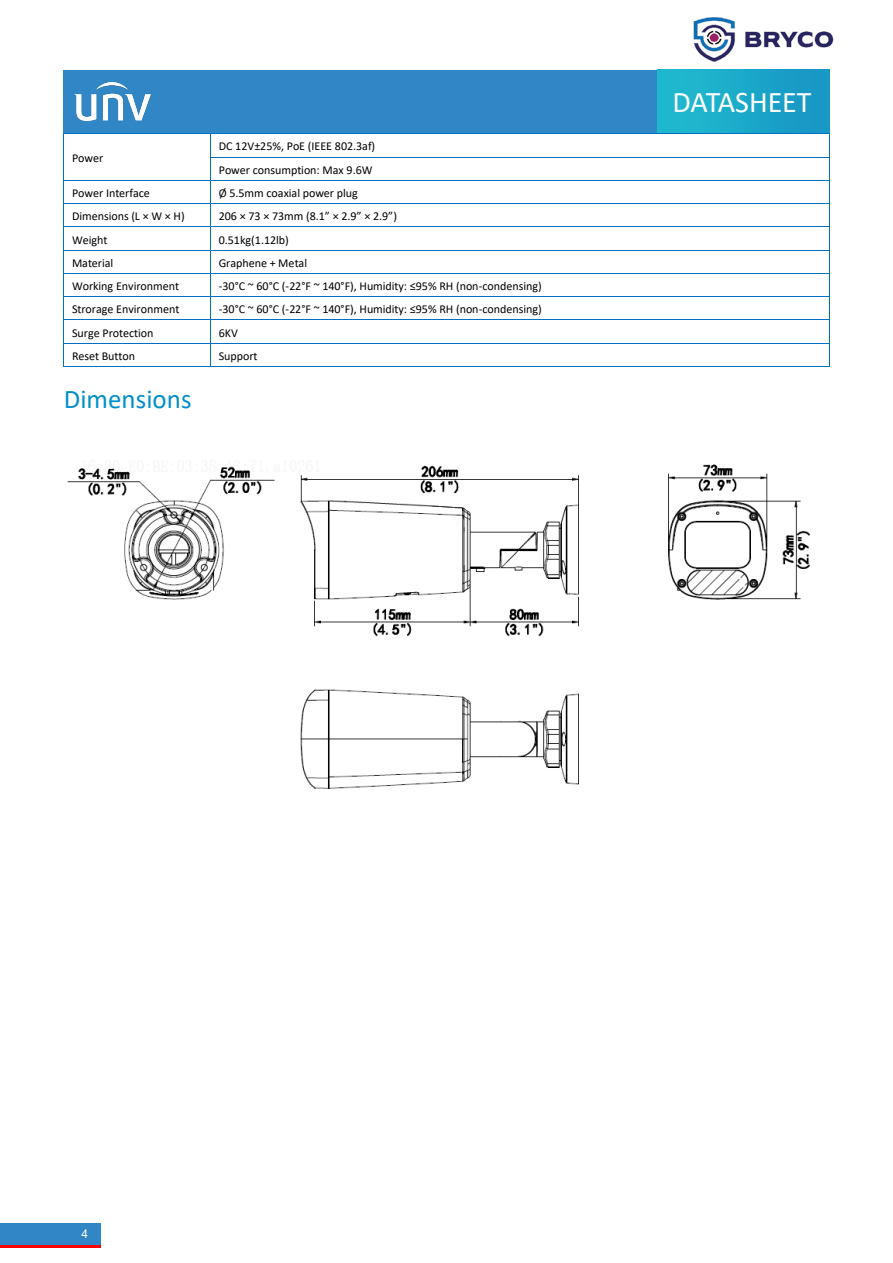
<style>
.page{position:relative;width:893px;height:1263px;background:#fff}
.page>*{position:absolute;margin:0;border:0;box-sizing:border-box;transform-origin:0 0}
.t1{font:30.15px "Calibri";letter-spacing:-.005em;color:#fff}
.t2{font:27px "Calibri";color:#0090c8}
.t3{font:12px/23.2px "Calibri";letter-spacing:-.005em;color:#000}
.t4{font:12px "Arial";color:#fff}
</style>
<div class="page">
<div style="left:0;top:1227px;width:101px;height:21px;background:#f00"></div>
<div style="left:0;top:1224px;width:101px;height:21px;background:#3186c5"></div>
<div style="left:64px;top:70px;width:625px;height:64px;background:#3186c5"></div>
<div style="left:658px;top:70px;width:171px;height:64px;background:linear-gradient(to right,#1fbccf,#1895c4)"></div>
<img style="left:659px;top:76px;width:166px;height:49px">
<img style="left:75px;top:83px;width:75px;height:38px">
<hr style="left:64px;top:133px;width:146px;height:1px;background:#0070c0">
<hr style="left:211px;top:133px;width:618px;height:1px;background:#0070c0">
<hr style="left:211px;top:157px;width:618px;height:1px;background:#0070c0">
<hr style="left:64px;top:180px;width:146px;height:1px;background:#0070c0">
<hr style="left:211px;top:180px;width:618px;height:1px;background:#0070c0">
<hr style="left:64px;top:203px;width:146px;height:1px;background:#0070c0">
<hr style="left:211px;top:203px;width:618px;height:1px;background:#0070c0">
<hr style="left:64px;top:227px;width:146px;height:1px;background:#0070c0">
<hr style="left:211px;top:227px;width:618px;height:1px;background:#0070c0">
<hr style="left:64px;top:250px;width:146px;height:1px;background:#0070c0">
<hr style="left:211px;top:250px;width:618px;height:1px;background:#0070c0">
<hr style="left:64px;top:273px;width:146px;height:1px;background:#0070c0">
<hr style="left:211px;top:273px;width:618px;height:1px;background:#0070c0">
<hr style="left:64px;top:296px;width:146px;height:1px;background:#0070c0">
<hr style="left:211px;top:296px;width:618px;height:1px;background:#0070c0">
<hr style="left:64px;top:319px;width:146px;height:1px;background:#0070c0">
<hr style="left:211px;top:319px;width:618px;height:1px;background:#0070c0">
<hr style="left:64px;top:343px;width:146px;height:1px;background:#0070c0">
<hr style="left:211px;top:343px;width:618px;height:1px;background:#0070c0">
<hr style="left:64px;top:366px;width:146px;height:1px;background:#0070c0">
<svg style="left:210px;top:133px;width:1px;height:234px"></svg>
<hr style="left:211px;top:366px;width:618px;height:1px;background:#0070c0">
<svg style="left:829px;top:133px;width:1px;height:234px"></svg>
<img style="left:67px;top:464px;width:743px;height:325px">
<img style="left:686px;top:17px;width:148px;height:54px">
<p class="t3" style="left:72px;top:146px;width:33px">Power</p>
<p class="t3" style="left:219px;top:135px;width:158px">DC 12V±25%, PoE (IEEE 802.3af)<br>Power consumption: Max 9.6W</p>
<p class="t3" style="left:72px;top:181px;width:79px">Power Interface</p>
<p class="t3" style="left:219px;top:181px;width:141px">Ø 5.5mm coaxial power plug</p>
<p class="t3" style="left:72px;top:204px;width:114px">Dimensions (L × W × H)</p>
<p class="t3" style="left:219px;top:204px;width:180px">206 × 73 × 73mm (8.1” × 2.9” × 2.9”)</p>
<p class="t3" style="left:72px;top:228px;width:37px">Weight</p>
<p class="t3" style="left:219px;top:228px;width:72px">0.51kg(1.12lb)</p>
<p class="t3" style="left:72px;top:251px;width:43px">Material</p>
<p class="t3" style="left:219px;top:251px;width:90px">Graphene + Metal</p>
<p class="t3" style="left:72px;top:274px;width:109px">Working Environment</p>
<p class="t3" style="left:219px;top:274px;width:325px">-30°C ~ 60°C (-22°F ~ 140°F), Humidity: ≤95% RH (non-condensing)</p>
<p class="t3" style="left:72px;top:297px;width:109px">Strorage Environment</p>
<p class="t3" style="left:219px;top:297px;width:325px">-30°C ~ 60°C (-22°F ~ 140°F), Humidity: ≤95% RH (non-condensing)</p>
<p class="t3" style="left:72px;top:321px;width:83px">Surge Protection</p>
<p class="t3" style="left:219px;top:321px;width:21px">6KV</p>
<p class="t3" style="left:72px;top:344px;width:65px">Reset Button</p>
<p class="t3" style="left:219px;top:344px;width:40px">Support</p>
<h2 class="t2" style="left:64px;top:381px;width:129px">Dimensions</h2>
<h1 class="t1" style="left:672px;top:81px;width:141px">DATASHEET</h1>
<p class="t4" style="left:82px;top:1226px;width:8px">4</p>
</div>
